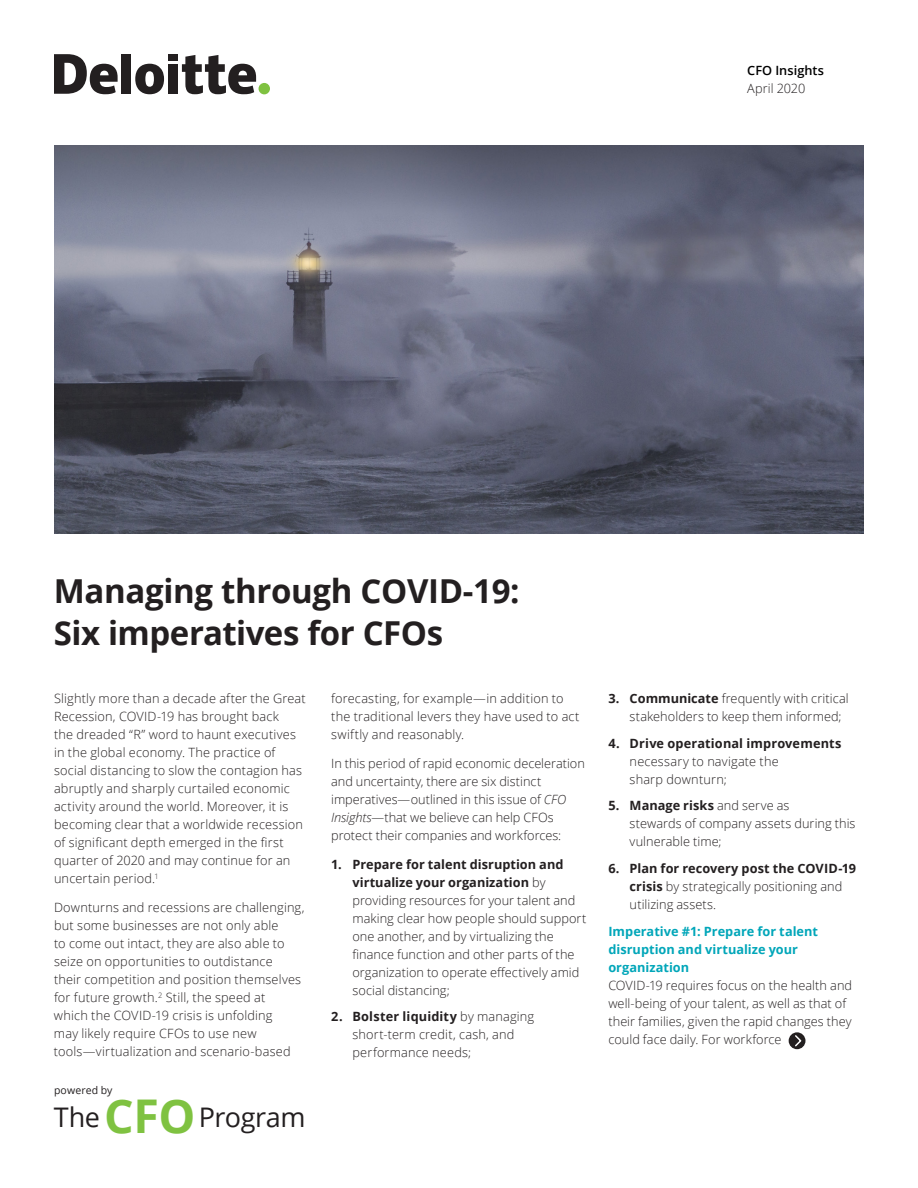
<style>
.page{position:relative;width:918px;height:1188px;background:#fff}
.page>*{position:absolute;margin:0;border:0;box-sizing:border-box;transform-origin:0 0}
.Body_copy__8_5_12pt{font:700 46.5px "Open Sans";color:#7fc241}
.Story_heading_light{font:700 33px "Open Sans";letter-spacing:-.01em;color:#231f20}
.Introduction__14_18p{font:700 33px "Open Sans";letter-spacing:-.015em;color:#231f20}
.Body_copy__8_5_12pt-2{font:27px "Open Sans";letter-spacing:-.015em;color:#231f20}
.Body_copy__8_5_12pt-3{font:300 12.75px/18px "Open Sans";letter-spacing:.01em;color:#231f20}
.Number_list_level_1{font:300 12.75px/18px "Open Sans";letter-spacing:.005em;color:#231f20}
.Subhead_A__8_5_12pt{font:700 12.75px/18px "Open Sans";color:#00a6b9}
.Body_copy__8_5_12pt-4{font:600 12.75px/18px "Open Sans";letter-spacing:.005em;color:#000}
.Body_copy__8_5_12pt-5{font:10.5px "Open Sans";letter-spacing:.01em;color:#231f20}
.s1{font-weight:300;color:#231f20}
.s2{font-style:italic}
.s3{font-weight:700}
</style>
<div class="page">
<div style="left:259px;top:83px;width:11px;height:11px;background:#7fc241;border-radius:50%"></div>
<div style="left:121px;top:54px;width:10px;height:40px;background:#231f20"></div>
<svg style="left:135px;top:64px;width:29px;height:30px"></svg>
<div style="left:168px;top:64px;width:10px;height:30px;background:#231f20"></div>
<div style="left:168px;top:54px;width:10px;height:7px;background:#231f20"></div>
<svg style="left:182px;top:55px;width:74px;height:39px"></svg>
<svg style="left:54px;top:54px;width:64px;height:40px"></svg>
<svg style="left:789px;top:1032px;width:17px;height:17px"></svg>
<svg style="left:794px;top:1034px;width:9px;height:14px"></svg>
<img style="left:54px;top:146px;width:810px;height:387px">
<p class="Body_copy__8_5_12pt-4" style="left:747px;top:61px;width:78px">CFO Insights<br><span class="s1">April 2020</span></p>
<p class="Story_heading_light" style="left:54px;top:568px;width:467px">Managing through COVID-19:</p>
<p class="Introduction__14_18p" style="left:54px;top:610px;width:391px">Six imperatives for CFOs</p>
<p class="Body_copy__8_5_12pt-3" style="left:54px;top:689px;width:253px">Slightly more than a decade after the Great Recession, COVID-19 has brought back<br>the dreaded “R” word to haunt executives in the global economy. The practice of social distancing to slow the contagion has abruptly and sharply curtailed economic activity around the world. Moreover, it is becoming clear that a worldwide recession of significant depth emerged in the first quarter of 2020 and may continue for an uncertain period.<sup>1</sup></p>
<p class="Body_copy__8_5_12pt-3" style="left:54px;top:898px;width:252px">Downturns and recessions are challenging, but some businesses are not only able<br>to come out intact, they are also able to seize on opportunities to outdistance<br>their competition and position themselves for future growth.<sup>2</sup> Still, the speed at<br>which the COVID-19 crisis is unfolding<br>may likely require CFOs to use new tools—virtualization and scenario-based</p>
<p class="Body_copy__8_5_12pt-5" style="left:54px;top:1083px;width:60px">powered by</p>
<p class="Body_copy__8_5_12pt-2" style="left:54px;top:1099px;width:48px">The</p>
<p class="Body_copy__8_5_12pt" style="left:104px;top:1083px;width:93px">CFO</p>
<p class="Body_copy__8_5_12pt-2" style="left:199px;top:1099px;width:108px">Program</p>
<p class="Body_copy__8_5_12pt-3" style="left:331px;top:689px;width:250px">forecasting, for example—in addition to the traditional levers they have used to act swiftly and reasonably.</p>
<p class="Body_copy__8_5_12pt-3" style="left:331px;top:754px;width:255px">In this period of rapid economic deceleration and uncertainty, there are six distinct imperatives—outlined in this issue of <span class="s2">CFO Insights</span>—that we believe can help CFOs protect their companies and workforces:</p>
<p class="Number_list_level_1" style="left:352px;top:855px;width:235px;text-indent:-21px"><span class="s3">1. Prepare for talent disruption and virtualize your organization</span> by providing resources for your talent and making clear how people should support one another, and by virtualizing the finance function and other parts of the organization to operate effectively amid social distancing;</p>
<p class="Number_list_level_1" style="left:352px;top:1007px;width:183px;text-indent:-21px"><span class="s3">2. Bolster liquidity</span> by managing short-term credit, cash, and performance needs;</p>
<p class="Number_list_level_1" style="left:630px;top:689px;width:221px;text-indent:-21px"><span class="s3">3. Communicate</span> frequently with critical stakeholders to keep them informed;</p>
<p class="Number_list_level_1" style="left:630px;top:734px;width:213px;text-indent:-21px"><span class="s3">4. Drive operational improvements </span>necessary to navigate the<br>sharp downturn;</p>
<p class="Number_list_level_1" style="left:630px;top:796px;width:227px;text-indent:-21px"><span class="s3">5. Manage risks</span> and serve as<br>stewards of company assets during this vulnerable time;</p>
<p class="Number_list_level_1" style="left:630px;top:859px;width:228px;text-indent:-21px"><span class="s3">6. Plan for recovery post the COVID-19 crisis</span> by strategically positioning and utilizing assets.</p>
<p class="Subhead_A__8_5_12pt" style="left:608px;top:922px;width:211px">Imperative #1: Prepare for talent disruption and virtualize your organization</p>
<p class="Body_copy__8_5_12pt-3" style="left:608px;top:976px;width:245px">COVID-19 requires focus on the health and well-being of your talent, as well as that of their families, given the rapid changes they could face daily. For workforce</p>
</div>
